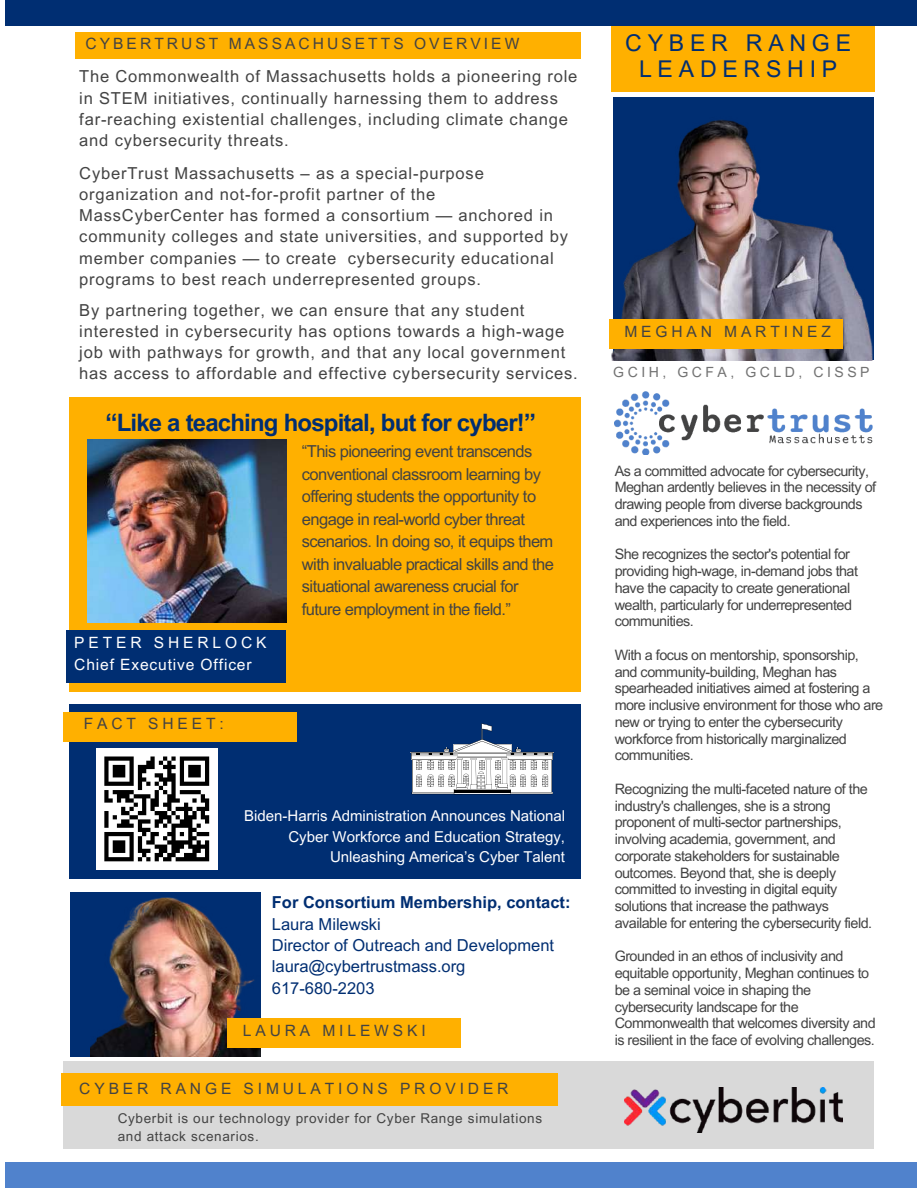
<style>
.page{position:relative;width:918px;height:1188px;background:#fff}
.page>*{position:absolute;margin:0;border:0;box-sizing:border-box;transform-origin:0 0}
.t1{font:700 24px "Arial MT Pro";letter-spacing:-.035em;color:#002e72}
.t2{font:23.1px/25.8px "Arial MT Pro";letter-spacing:.25em;color:#002e72;text-align:center}
.t3{font:16.5px/21.3px "Arial MT Pro";letter-spacing:.05em;color:#434343}
.t4{font:16.5px/22.5px "Arial MT Pro";letter-spacing:-.035em;color:#434343}
.t5{font:16.5px/21.3px "Arial MT Pro";color:#002e72}
.t6{font:700 16.5px "Arial MT Pro";color:#002e72}
.t7{font:15.6px "Arial MT Pro";letter-spacing:.25em;color:#434343}
.t8{font:15.6px/21.3px "Arial MT Pro";letter-spacing:.055em;color:#fff}
.t9{font:15.6px "Arial MT Pro";letter-spacing:.195em;color:#434343}
.t10{font:15px/20.2px "Arial MT Pro";color:#fff;text-align:right}
.t11{font:14.4px/16.8px "Arial MT Pro";letter-spacing:-.035em;color:#434343}
.t12{font:14.1px "Arial MT Pro";letter-spacing:.25em;color:#737373}
.t13{font:13.5px/18px "Arial MT Pro";letter-spacing:.05em;color:#434343}
</style>
<div class="page">
<div style="left:5px;top:0;width:912px;height:26px;background:#002e72"></div>
<div style="left:5px;top:1162px;width:911px;height:26px;background:#5082cc"></div>
<div style="left:611px;top:26px;width:263px;height:66px;background:#ffb000"></div>
<img style="left:611px;top:100px;width:261px;height:261px">
<div style="left:609px;top:319px;width:234px;height:30px;background:#ffb000"></div>
<img style="left:615px;top:391px;width:257px;height:63px">
<div style="left:70px;top:704px;width:511px;height:175px;background:#002e72"></div>
<div style="left:96px;top:748px;width:122px;height:122px;background:#fff"></div>
<svg style="left:104px;top:757px;width:105px;height:104px"></svg>
<hr style="left:176px;top:857px;width:33px;height:4px;background:#000">
<div style="left:64px;top:712px;width:233px;height:29px;background:#ffb000"></div>
<div style="left:70px;top:397px;width:511px;height:295px;background:#ffb000"></div>
<img style="left:87px;top:440px;width:199px;height:182px">
<div style="left:67px;top:631px;width:219px;height:52px;background:#002e72"></div>
<div style="left:75px;top:32px;width:506px;height:26px;background:#ffb000"></div>
<div style="left:64px;top:1061px;width:810px;height:88px;background:#d9d9d9"></div>
<img style="left:624px;top:1088px;width:219px;height:45px">
<svg style="left:411px;top:723px;width:142px;height:71px"></svg>
<div style="left:62px;top:1073px;width:496px;height:33px;background:#ffb000"></div>
<div style="left:70px;top:892px;width:191px;height:164px;background:#002e72"></div>
<img style="left:91px;top:897px;width:170px;height:159px">
<div style="left:227px;top:1018px;width:234px;height:30px;background:#ffb000"></div>
<p class="t9" style="left:86px;top:38px;width:435px">CYBERTRUST MASSACHUSETTS OVERVIEW</p>
<p class="t3" style="left:79px;top:68px;width:500px">The Commonwealth of Massachusetts holds a pioneering role in STEM initiatives, continually harnessing them to address far-reaching existential challenges, including climate change and cybersecurity threats.</p>
<p class="t3" style="left:79px;top:164px;width:490px">CyberTrust Massachusetts – as a special-purpose organization and not-for-profit partner of the MassCyberCenter has formed a consortium — anchored in community colleges and state universities, and supported by member companies — to create cybersecurity educational programs to best reach underrepresented groups.</p>
<p class="t3" style="left:79px;top:301px;width:500px">By partnering together, we can ensure that any student interested in cybersecurity has options towards a high-wage job with pathways for growth, and that any local government has access to affordable and effective cybersecurity services.</p>
<h1 class="t1" style="left:106px;top:414px;width:432px">“Like a teaching hospital, but for cyber!”</h1>
<p class="t8" style="left:74px;top:634px;width:194px">PETER SHERLOCK<br>Chief Executive Officer</p>
<p class="t7" style="left:84px;top:718px;width:141px">FACT SHEET:</p>
<p class="t4" style="left:302px;top:442px;width:254px">“This pioneering event transcends conventional classroom learning by offering students the opportunity to engage in real-world cyber threat scenarios. In doing so, it equips them with invaluable practical skills and the situational awareness crucial for future employment in the field.”</p>
<p class="t10" style="left:244px;top:808px;width:322px">Biden-Harris Administration Announces National<br>Cyber Workforce and Education Strategy,<br>Unleashing America’s Cyber Talent</p>
<p class="t6" style="left:272px;top:896px;width:300px">For Consortium Membership, contact:</p>
<p class="t5" style="left:272px;top:915px;width:284px">Laura Milewski<br>Director of Outreach and Development laura@cybertrustmass.org<br>617-680-2203</p>
<p class="t7" style="left:243px;top:1024px;width:184px">LAURA MILEWSKI</p>
<p class="t7" style="left:79px;top:1083px;width:431px">CYBER RANGE SIMULATIONS PROVIDER</p>
<p class="t13" style="left:118px;top:1111px;width:426px">Cyberbit is our technology provider for Cyber Range simulations and attack scenarios.</p>
<h2 class="t2" style="left:625px;top:33px;width:227px">CYBER RANGE<br>LEADERSHIP</h2>
<p class="t7" style="left:624px;top:326px;width:208px">MEGHAN MARTINEZ</p>
<p class="t12" style="left:613px;top:366px;width:258px">GCIH, GCFA, GCLD, CISSP</p>
<p class="t11" style="left:615px;top:464px;width:263px">As a committed advocate for cybersecurity, Meghan ardently believes in the necessity of drawing people from diverse backgrounds and experiences into the field.</p>
<p class="t11" style="left:615px;top:548px;width:245px">She recognizes the sector's potential for providing high-wage, in-demand jobs that have the capacity to create generational wealth, particularly for underrepresented communities.</p>
<p class="t11" style="left:615px;top:648px;width:270px">With a focus on mentorship, sponsorship, and community-building, Meghan has spearheaded initiatives aimed at fostering a more inclusive environment for those who are new or trying to enter the cybersecurity workforce from historically marginalized communities.</p>
<p class="t11" style="left:615px;top:782px;width:259px">Recognizing the multi-faceted nature of the industry's challenges, she is a strong proponent of multi-sector partnerships, involving academia, government, and corporate stakeholders for sustainable outcomes. Beyond that, she is deeply committed to investing in digital equity solutions that increase the pathways available for entering the cybersecurity field.</p>
<p class="t11" style="left:615px;top:950px;width:262px">Grounded in an ethos of inclusivity and equitable opportunity, Meghan continues to be a seminal voice in shaping the cybersecurity landscape for the Commonwealth that welcomes diversity and is resilient in the face of evolving challenges.</p>
</div>
